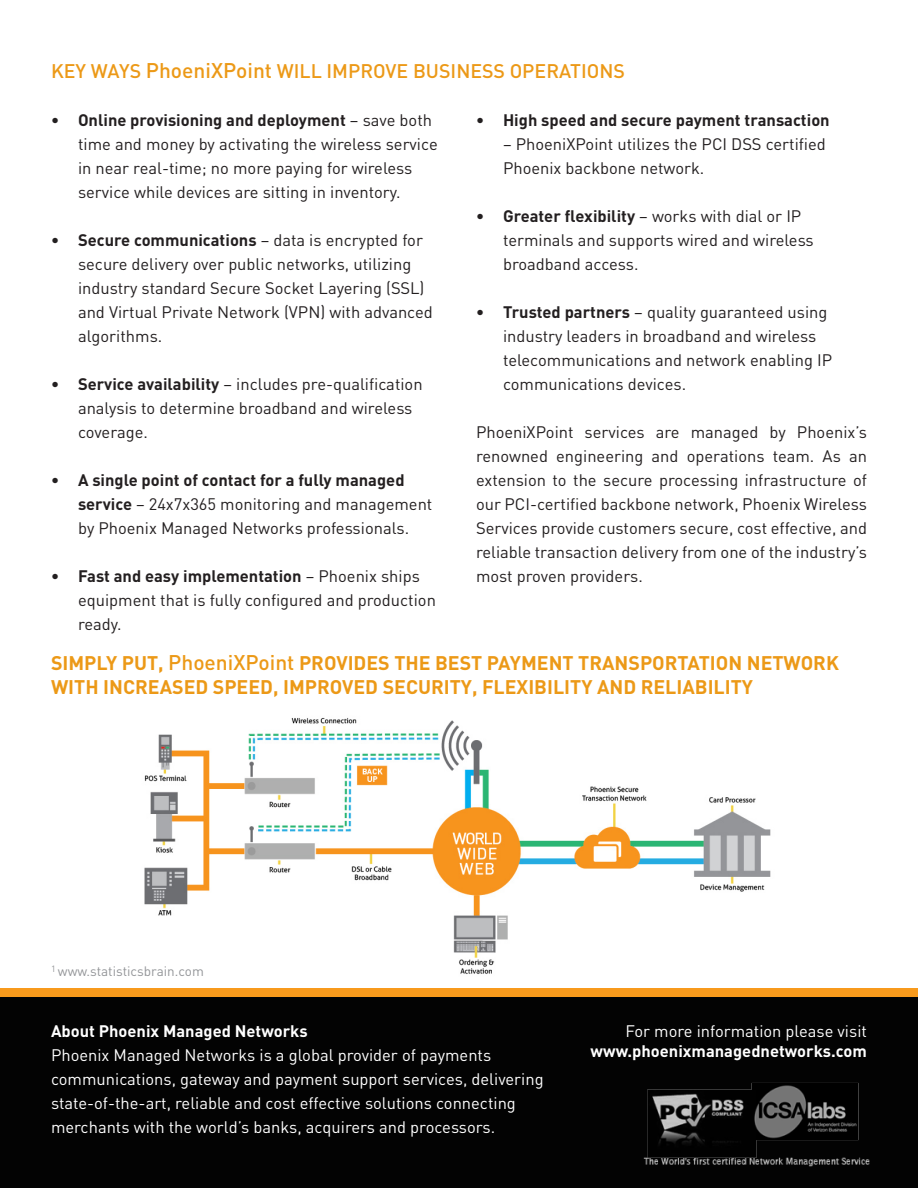
<style>
.page{position:relative;width:918px;height:1188px;background:#fff}
.page>*{position:absolute;margin:0;border:0;box-sizing:border-box;transform-origin:0 0}
.Sub_Heading{font:700 19.5px/24px "DIN";color:#ec9917}
.Sub_Heading-2{font:500 19.5px "DIN";color:#ec9917}
.Body_Text{font:16.5px/24px "DIN";color:#231f20}
.Body_Text-2{font:16.5px/24px "DIN";color:#fff}
.Body_Text-3{font:700 16.5px "DIN";color:#fff}
.t1{font:700 16.5px "DIN";color:#231f20}
.Body_Text-4{font:13.5px "DIN";color:#939598}
.s1{font-size:21px}
.s2{font-weight:700}
.s3{font-weight:500;font-size:21px}
</style>
<div class="page">
<div style="left:0;top:997px;width:918px;height:191px;background:#030303"></div>
<img style="left:643px;top:1082px;width:227px;height:85px">
<div style="left:0;top:988px;width:918px;height:9px;background:#f89a1c"></div>
<img style="left:144px;top:718px;width:627px;height:256px">
<p class="Sub_Heading-2" style="left:51px;top:58px;width:575px">KEY WAYS <span class="s1">PhoeniXPoint</span> WILL IMPROVE BUSINESS OPERATIONS</p>
<p class="Body_Text" style="left:78px;top:108px;width:361px;text-indent:-27px"><span class="s2">• Online provisioning and deployment</span> – save both time and money by activating the wireless service in near real-time; no more paying for wireless service while devices are sitting in inventory.</p>
<p class="Body_Text" style="left:78px;top:228px;width:356px;text-indent:-27px"><span class="s2">• Secure communications</span> – data is encrypted for secure delivery over public networks, utilizing industry standard Secure Socket Layering (SSL) and Virtual Private Network (VPN) with advanced algorithms.</p>
<p class="Body_Text" style="left:78px;top:372px;width:346px;text-indent:-27px"><span class="s2">• Service availability</span> – includes pre-qualification analysis to determine broadband and wireless coverage.</p>
<p class="Body_Text" style="left:78px;top:468px;width:356px;text-indent:-27px"><span class="s2">• A single point of contact for a fully managed service</span> – 24x7x365 monitoring and management by Phoenix Managed Networks professionals.</p>
<p class="Body_Text" style="left:78px;top:564px;width:359px;text-indent:-27px"><span class="s2">• Fast and easy implementation</span> – Phoenix ships equipment that is fully configured and production ready.</p>
<p class="t1" style="left:476px;top:109px;width:355px">• High speed and secure payment transaction</p>
<p class="Body_Text" style="left:503px;top:132px;width:324px">– PhoeniXPoint utilizes the PCI DSS certified<br>Phoenix backbone network.</p>
<p class="Body_Text" style="left:503px;top:204px;width:312px;text-indent:-27px"><span class="s2">• Greater flexibility</span> – works with dial or IP terminals and supports wired and wireless broadband access.</p>
<p class="Body_Text" style="left:503px;top:300px;width:331px;text-indent:-27px"><span class="s2">• Trusted partners</span> – quality guaranteed using industry leaders in broadband and wireless telecommunications and network enabling IP communications devices.</p>
<p class="Body_Text" style="left:476px;top:420px;width:393px;text-align:justify">PhoeniXPoint services are managed by Phoenix’s renowned engineering and operations team. As an extension to the secure processing infrastructure of our PCI-certified backbone network, Phoenix Wireless Services provide customers secure, cost effective, and reliable transaction delivery from one of the industry’s most proven providers.</p>
<p class="Sub_Heading" style="left:51px;top:650px;width:789px">SIMPLY PUT, <span class="s3">PhoeniXPoint</span> PROVIDES THE BEST PAYMENT TRANSPORTATION NETWORK<br>WITH INCREASED SPEED, IMPROVED SECURITY, FLEXIBILITY AND RELIABILITY</p>
<p class="Body_Text-4" style="left:51px;top:963px;width:154px"><sup>1</sup> www.statisticsbrain.com</p>
<p class="Body_Text-3" style="left:51px;top:1020px;width:258px">About Phoenix Managed Networks</p>
<p class="Body_Text-2" style="left:51px;top:1043px;width:494px">Phoenix Managed Networks is a global provider of payments communications, gateway and payment support services, delivering state-of-the-art, reliable and cost effective solutions connecting merchants with the world’s banks, acquirers and processors.</p>
<p class="Body_Text-2" style="left:625px;top:1019px;width:243px">For more information please visit</p>
<p class="Body_Text-3" style="left:591px;top:1040px;width:278px">www.phoenixmanagednetworks.com</p>
</div>
